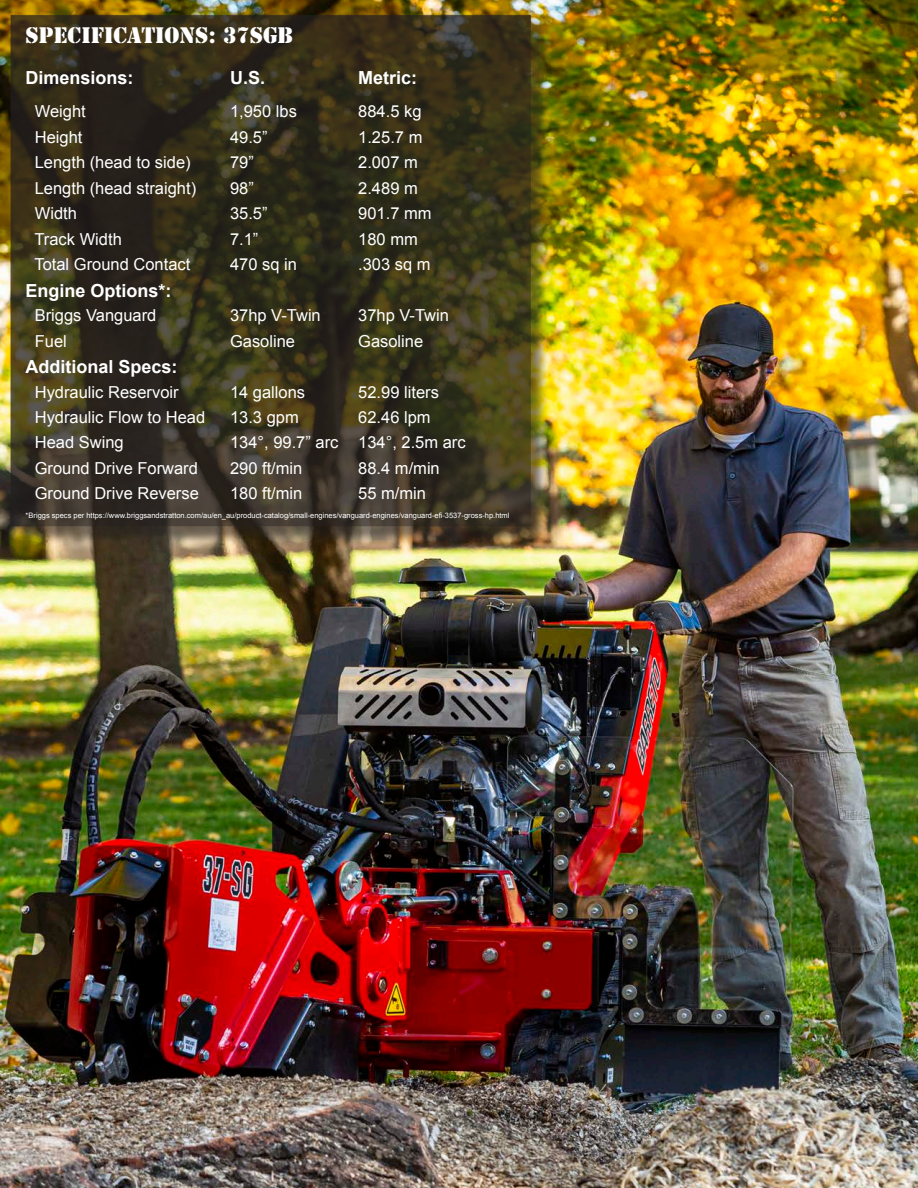
<style>
.page{position:relative;width:918px;height:1188px;background:#fff}
.page>*{position:absolute;margin:0;border:0;box-sizing:border-box;transform-origin:0 0}
.t1{font:21px "Stencil Std";color:#fff}
.t2{font:700 18px "Arial";color:#fff}
.t3{font:16.5px "Arial";color:#fff}
.t4{font:7.5px "Arial";color:#fff}
</style>
<div class="page">
<img style="left:0;top:0;width:918px;height:1188px">
<div style="left:13px;top:17px;width:536px;height:527px;background:#231f20;opacity:.75"></div>
<svg style="left:11px;top:15px;width:520px;height:511px;background:#36301d"></svg>
<p class="t1" style="left:26px;top:22px;width:269px">SPECIFICATIONS: 37SGB</p>
<p class="t2" style="left:26px;top:66px;width:110px">Dimensions:</p>
<p class="t2" style="left:230px;top:66px;width:37px">U.S.</p>
<p class="t2" style="left:358px;top:66px;width:61px">Metric:</p>
<p class="t3" style="left:35px;top:101px;width:53px">Weight</p>
<p class="t3" style="left:230px;top:101px;width:68px">1,950 lbs</p>
<p class="t3" style="left:358px;top:101px;width:65px">884.5 kg</p>
<p class="t3" style="left:35px;top:126px;width:49px">Height</p>
<p class="t3" style="left:230px;top:126px;width:39px">49.5”</p>
<p class="t3" style="left:358px;top:126px;width:66px">1.25.7 m</p>
<p class="t3" style="left:35px;top:152px;width:157px">Length (head to side)</p>
<p class="t3" style="left:230px;top:152px;width:25px">79”</p>
<p class="t3" style="left:358px;top:152px;width:61px">2.007 m</p>
<p class="t3" style="left:35px;top:177px;width:163px">Length (head straight)</p>
<p class="t3" style="left:230px;top:177px;width:25px">98”</p>
<p class="t3" style="left:358px;top:177px;width:61px">2.489 m</p>
<p class="t3" style="left:35px;top:203px;width:44px">Width</p>
<p class="t3" style="left:230px;top:203px;width:39px">35.5”</p>
<p class="t3" style="left:358px;top:203px;width:75px">901.7 mm</p>
<p class="t3" style="left:34px;top:228px;width:89px">Track Width</p>
<p class="t3" style="left:230px;top:228px;width:30px">7.1”</p>
<p class="t3" style="left:358px;top:228px;width:61px">180 mm</p>
<p class="t3" style="left:34px;top:254px;width:157px">Total Ground Contact</p>
<p class="t3" style="left:230px;top:254px;width:68px">470 sq in</p>
<p class="t3" style="left:358px;top:254px;width:74px">.303 sq m</p>
<p class="t2" style="left:26px;top:278px;width:148px">Engine Options*:</p>
<p class="t3" style="left:35px;top:305px;width:123px">Briggs Vanguard</p>
<p class="t3" style="left:230px;top:305px;width:92px">37hp V-Twin</p>
<p class="t3" style="left:358px;top:305px;width:92px">37hp V-Twin</p>
<p class="t3" style="left:35px;top:330px;width:34px">Fuel</p>
<p class="t3" style="left:230px;top:330px;width:67px">Gasoline</p>
<p class="t3" style="left:358px;top:330px;width:67px">Gasoline</p>
<p class="t2" style="left:26px;top:355px;width:154px">Additional Specs:</p>
<p class="t3" style="left:35px;top:381px;width:145px">Hydraulic Reservoir</p>
<p class="t3" style="left:230px;top:381px;width:77px">14 gallons</p>
<p class="t3" style="left:358px;top:381px;width:82px">52.99 liters</p>
<p class="t3" style="left:35px;top:406px;width:172px">Hydraulic Flow to Head</p>
<p class="t3" style="left:230px;top:406px;width:70px">13.3 gpm</p>
<p class="t3" style="left:358px;top:406px;width:74px">62.46 lpm</p>
<p class="t3" style="left:35px;top:432px;width:90px">Head Swing</p>
<p class="t3" style="left:230px;top:432px;width:110px">134°, 99.7” arc</p>
<p class="t3" style="left:358px;top:432px;width:109px">134°, 2.5m arc</p>
<p class="t3" style="left:35px;top:457px;width:165px">Ground Drive Forward</p>
<p class="t3" style="left:230px;top:457px;width:74px">290 ft/min</p>
<p class="t3" style="left:358px;top:457px;width:83px">88.4 m/min</p>
<p class="t3" style="left:35px;top:483px;width:166px">Ground Drive Reverse</p>
<p class="t3" style="left:230px;top:483px;width:74px">180 ft/min</p>
<p class="t3" style="left:358px;top:483px;width:69px">55 m/min</p>
<p class="t4" style="left:26px;top:511px;width:485px">*Briggs specs per https://www.briggsandstratton.com/au/en_au/product-catalog/small-engines/vanguard-engines/vanguard-efi-3537-gross-hp.html</p>
</div>
